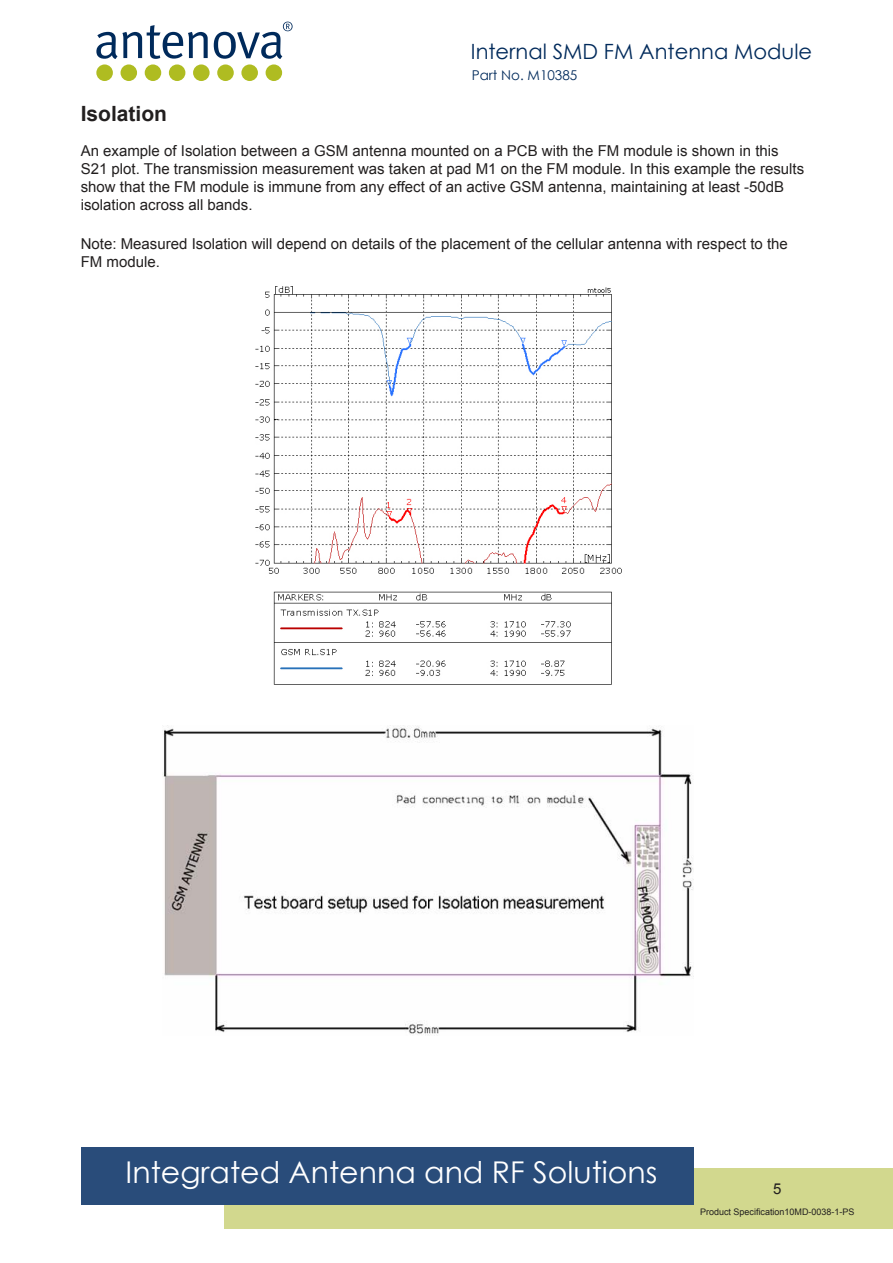
<style>
.page{position:relative;width:893px;height:1263px;background:#fff}
.page>*{position:absolute;margin:0;border:0;box-sizing:border-box;transform-origin:0 0}
.t1{font:30px "Century Gothic";color:#fff}
.t2{font:21px "Century Gothic";color:#002a5b}
.t3{font:700 21px "Arial";color:#221f1f}
.t4{font:15px/18px "Arial";color:#221f1f}
.t5{font:13.5px "Century Gothic";color:#002a5b}
.t6{font:9px "Arial";color:#221f1f}
</style>
<div class="page">
<svg style="left:96px;top:25px;width:112px;height:34px"></svg>
<svg style="left:214px;top:22px;width:79px;height:37px"></svg>
<div style="left:96px;top:64px;width:17px;height:17px;background:#afbc21;border-radius:50%"></div>
<div style="left:266px;top:64px;width:16px;height:17px;background:#afbc21;border-radius:50%"></div>
<div style="left:241px;top:64px;width:17px;height:17px;background:#afbc21;border-radius:50%"></div>
<div style="left:217px;top:64px;width:17px;height:17px;background:#afbc21;border-radius:50%"></div>
<div style="left:193px;top:64px;width:17px;height:17px;background:#afbc21;border-radius:50%"></div>
<div style="left:169px;top:64px;width:16px;height:17px;background:#afbc21;border-radius:50%"></div>
<div style="left:145px;top:64px;width:16px;height:17px;background:#afbc21;border-radius:50%"></div>
<div style="left:121px;top:64px;width:16px;height:17px;background:#afbc21;border-radius:50%"></div>
<div style="left:224px;top:1168px;width:669px;height:61px;background:#d2d88e"></div>
<div style="left:81px;top:1148px;width:613px;height:57px;background:#294c7a"></div>
<img style="left:255px;top:286px;width:367px;height:399px">
<img style="left:162px;top:725px;width:532px;height:310px">
<h2 class="t2" style="left:471px;top:43px;width:343px">Internal SMD FM Antenna Module</h2>
<p class="t5" style="left:472px;top:70px;width:107px">Part No. M10385</p>
<h2 class="t3" style="left:81px;top:106px;width:88px">Isolation</h2>
<p class="t4" style="left:81px;top:142px;width:725px">An example of Isolation between a GSM antenna mounted on a PCB with the FM module is shown in this S21 plot. The transmission measurement was taken at pad M1 on the FM module. In this example the results show that the FM module is immune from any effect of an active GSM antenna, maintaining at least -50dB isolation across all bands.</p>
<p class="t4" style="left:81px;top:235px;width:709px">Note: Measured Isolation will depend on details of the placement of the cellular antenna with respect to the<br>FM module.</p>
<h1 class="t1" style="left:126px;top:1161px;width:533px">Integrated Antenna and RF Solutions</h1>
<p class="t4" style="left:773px;top:1180px;width:10px">5</p>
<p class="t6" style="left:700px;top:1206px;width:156px">Product Speci昀椀cation10MD-0038-1-PS</p>
</div>
